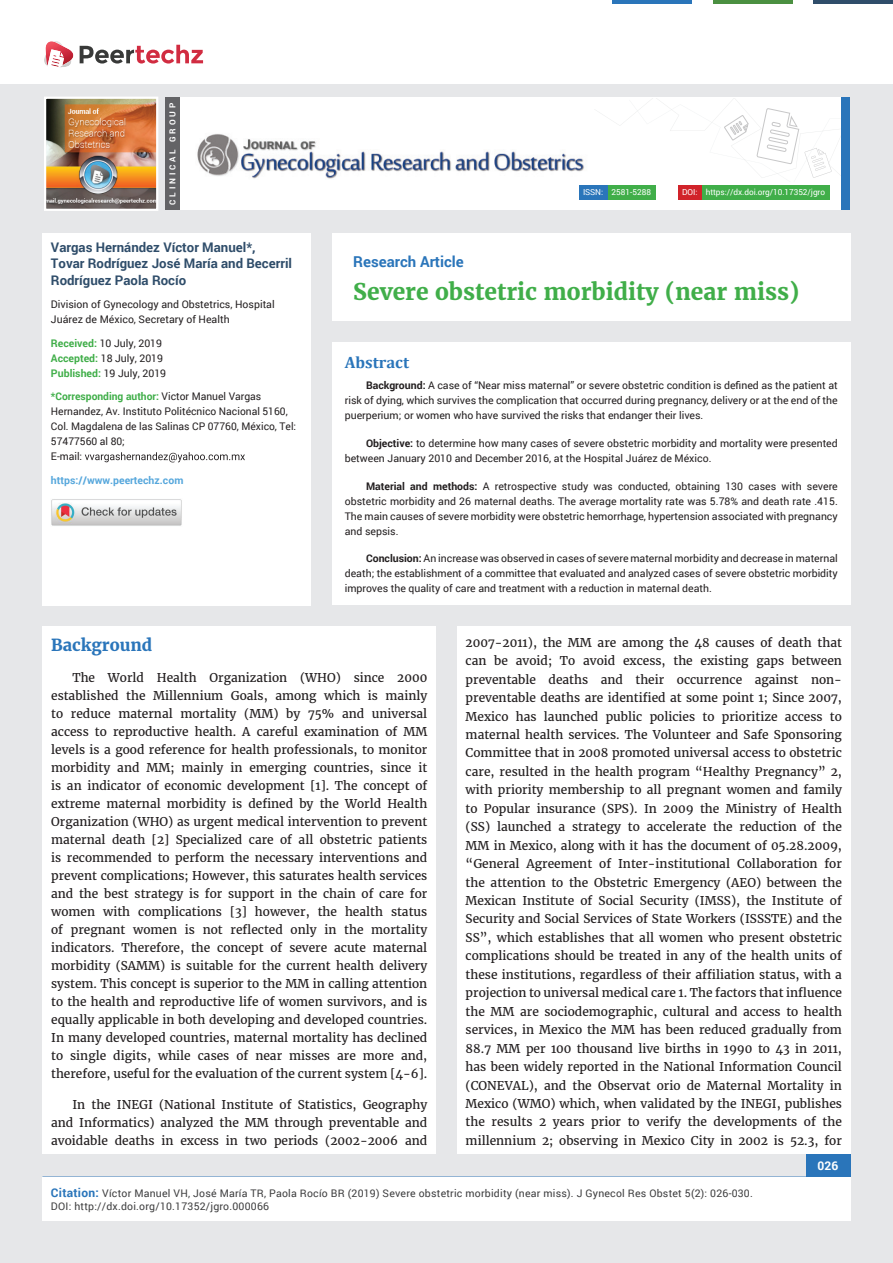
<style>
.page{position:relative;width:893px;height:1263px;background:#e6e7e9}
.page>*{position:absolute;margin:0;border:0;box-sizing:border-box;transform-origin:0 0}
.t1{font:700 22.8px "Merriweather";color:#40ae49}
.t2{font:700 16.5px "Merriweather";color:#2a75ba}
.t3{font:700 16.5px "Cambria";color:#2a75ba}
.t4{font:700 15px "Roboto";color:#2a75ba}
.t5{font:700 13.2px/16.5px "Roboto";color:#2f4d6a}
.t6{font:12px/18.5px "Merriweather";color:#231f20;text-align:justify}
.t7{font:700 12px "Roboto";color:#fff}
.t8{font:10.5px/15px "Roboto";color:#231f20}
.t9{font:10.5px/13.5px "Roboto";letter-spacing:.02em;color:#3e3e3f}
.t10{font:700 10.5px "Roboto";color:#56a7dc}
.t11{font:8.25px "Roboto";letter-spacing:-.005em;color:#fff}
.t12{font:700 8.25px "Roboto";letter-spacing:.34em;color:#fff}
.s1{font-weight:700;color:#40ae49}
.s2{font-weight:700}
.s3{font-weight:700;font-size:12px;color:#2a75ba}
</style>
<div class="page">
<div style="left:165px;top:98px;width:684px;height:112px;background:#fff"></div>
<svg style="left:596px;top:100px;width:245px;height:78px"></svg>
<div style="left:841px;top:98px;width:8px;height:112px;background:#2a75ba"></div>
<img style="left:47px;top:100px;width:108px;height:108px">
<div style="left:44px;top:97px;width:114px;height:114px;border:2px solid #fff"></div>
<div style="left:0;top:0;width:893px;height:83px;background:#fff"></div>
<svg style="left:44px;top:41px;width:159px;height:27px"></svg>
<hr style="left:713px;top:0;width:79px;height:3px;background:#4b9041">
<hr style="left:612px;top:0;width:80px;height:3px;background:#2a75ba">
<hr style="left:813px;top:0;width:80px;height:3px;background:#2f4d6a">
<div style="left:806px;top:1154px;width:44px;height:51px;background:#2a75ba"></div>
<div style="left:42px;top:1177px;width:809px;height:43px;background:#fff"></div>
<div style="left:701px;top:185px;width:128px;height:15px;background:#40ae49"></div>
<div style="left:678px;top:185px;width:24px;height:15px;background:#d1232a"></div>
<div style="left:607px;top:186px;width:48px;height:14px;background:#40ae49"></div>
<div style="left:579px;top:185px;width:28px;height:15px;background:#2a75ba"></div>
<img style="left:197px;top:128px;width:407px;height:51px">
<div style="left:165px;top:98px;width:15px;height:112px;background:#636366"></div>
<div style="left:332px;top:233px;width:518px;height:88px;background:#fff"></div>
<div style="left:43px;top:626px;width:393px;height:528px;background:#fff"></div>
<div style="left:457px;top:626px;width:393px;height:528px;background:#fff"></div>
<div style="left:42px;top:233px;width:269px;height:372px;background:#fff"></div>
<svg style="left:85px;top:452px;width:160px;height:10px"></svg>
<img style="left:51px;top:499px;width:131px;height:27px">
<div style="left:332px;top:342px;width:518px;height:263px;background:#fff"></div>
<p class="t12" style="left:167px;top:205px;width:103px;rotate:-90deg">CLINICAL GROUP</p>
<p class="t5" style="left:51px;top:238px;width:243px">Vargas Hernández Víctor Manuel*,<br>Tovar Rodríguez José María and Becerril<br>Rodríguez Paola Rocío</p>
<p class="t8" style="left:51px;top:297px;width:225px">Division of Gynecology and Obstetrics, Hospital<br>Juárez de México, Secretary of Health</p>
<p class="t8" style="left:51px;top:335px;width:117px"><span class="s1">Received:</span> 10 July, 2019<br><span class="s1">Accepted:</span> 18 July, 2019<br><span class="s1">Published:</span> 19 July, 2019</p>
<p class="t8" style="left:51px;top:389px;width:247px"><span class="s1">*Corresponding author:</span> Victor Manuel Vargas Hernandez, Av. Instituto Politécnico Nacional 5160, Col. Magdalena de las Salinas CP 07760, México, Tel:<br>57477560 al 80;<br>E-mail:</p>
<p class="t10" style="left:51px;top:473px;width:134px">https://www.peertechz.com</p>
<p class="t11" style="left:583px;top:187px;width:70px">ISSN: 2581-5288</p>
<p class="t11" style="left:682px;top:186px;width:144px">DOI: https://dx.doi.org/10.17352/jgro</p>
<p class="t4" style="left:353px;top:251px;width:112px">Research Article</p>
<h1 class="t1" style="left:353px;top:277px;width:447px">Severe obstetric morbidity (near miss)</h1>
<h2 class="t3" style="left:345px;top:352px;width:66px">Abstract</h2>
<p class="t8" style="left:345px;top:378px;width:494px;text-align:justify;text-indent:21px"><span class="s2">Background:</span> A case of “Near miss maternal” or severe obstetric condition is defined as the patient at risk of dying, which survives the complication that occurred during pregnancy, delivery or at the end of the puerperium; or women who have survived the risks that endanger their lives.</p>
<p class="t8" style="left:345px;top:435px;width:494px;text-indent:21px"><span class="s2">Objective:</span> to determine how many cases of severe obstetric morbidity and mortality were presented between January 2010 and December 2016, at the Hospital Juárez de México.</p>
<p class="t8" style="left:345px;top:478px;width:494px;text-align:justify;text-indent:21px"><span class="s2">Material and methods:</span> A retrospective study was conducted, obtaining 130 cases with severe obstetric morbidity and 26 maternal deaths. The average mortality rate was 5.78% and death rate .415.<br>The main causes of severe morbidity were obstetric hemorrhage, hypertension associated with pregnancy and sepsis.</p>
<p class="t8" style="left:345px;top:551px;width:494px;text-align:justify;text-indent:21px"><span class="s2">Conclusion:</span> An increase was observed in cases of severe maternal morbidity and decrease in maternal death; the establishment of a committee that evaluated and analyzed cases of severe obstetric morbidity improves the quality of care and treatment with a reduction in maternal death.</p>
<h2 class="t2" style="left:51px;top:635px;width:103px">Background</h2>
<p class="t6" style="left:51px;top:669px;width:378px;line-height:18px;text-indent:21px">The World Health Organization (WHO) since 2000 established the Millennium Goals, among which is mainly to reduce maternal mortality (MM) by 75% and universal access to reproductive health. A careful examination of MM levels is a good reference for health professionals, to monitor morbidity and MM; mainly in emerging countries, since it is an indicator of economic development [1]. The concept of extreme maternal morbidity is defined by the World Health Organization (WHO) as urgent medical intervention to prevent maternal death [2] Specialized care of all obstetric patients is recommended to perform the necessary interventions and prevent complications; However, this saturates health services and the best strategy is for support in the chain of care for women with complications [3] however, the health status of pregnant women is not reflected only in the mortality indicators. Therefore, the concept of severe acute maternal morbidity (SAMM) is suitable for the current health delivery system. This concept is superior to the MM in calling attention to the health and reproductive life of women survivors, and is equally applicable in both developing and developed countries.<br>In many developed countries, maternal mortality has declined to single digits, while cases of near misses are more and, therefore, useful for the evaluation of the current system [4-6].</p>
<p class="t6" style="left:51px;top:1095px;width:378px;line-height:18px;text-indent:21px">In the INEGI (National Institute of Statistics, Geography and Informatics) analyzed the MM through preventable and avoidable deaths in excess in two periods (2002-2006 and</p>
<p class="t6" style="left:466px;top:633px;width:378px">2007-2011), the MM are among the 48 causes of death that can be avoid; To avoid excess, the existing gaps between preventable deaths and their occurrence against non&shy;preventable deaths are identified at some point 1; Since 2007, Mexico has launched public policies to prioritize access to maternal health services. The Volunteer and Safe Sponsoring Committee that in 2008 promoted universal access to obstetric care, resulted in the health program “Healthy Pregnancy” 2, with priority membership to all pregnant women and family to Popular insurance (SPS). In 2009 the Ministry of Health (SS) launched a strategy to accelerate the reduction of the MM in Mexico, along with it has the document of 05.28.2009, “General Agreement of Inter-institutional Collaboration for the attention to the Obstetric Emergency (AEO) between the Mexican Institute of Social Security (IMSS), the Institute of Security and Social Services of State Workers (ISSSTE) and the SS”, which establishes that all women who present obstetric complications should be treated in any of the health units of these institutions, regardless of their affiliation status, with a projection to universal medical care 1. The factors that influence the MM are sociodemographic, cultural and access to health services, in Mexico the MM has been reduced gradually from 88.7 MM per 100 thousand live births in 1990 to 43 in 2011, has been widely reported in the National Information Council (CONEVAL), and the Observat orio de Maternal Mortality in Mexico (WMO) which, when validated by the INEGI, publishes the results 2 years prior to verify the developments of the millennium 2; observing in Mexico City in 2002 is 52.3, for</p>
<p class="t7" style="left:817px;top:1158px;width:22px">026</p>
<p class="t9" style="left:51px;top:1186px;width:703px"><span class="s3">Citation:</span> Víctor Manuel VH, José María TR, Paola Rocío BR (2019) Severe obstetric morbidity (near miss). J Gynecol Res Obstet 5(2): 026-030.<br>DOI: http://dx.doi.org/10.17352/jgro.000066</p>
</div>
